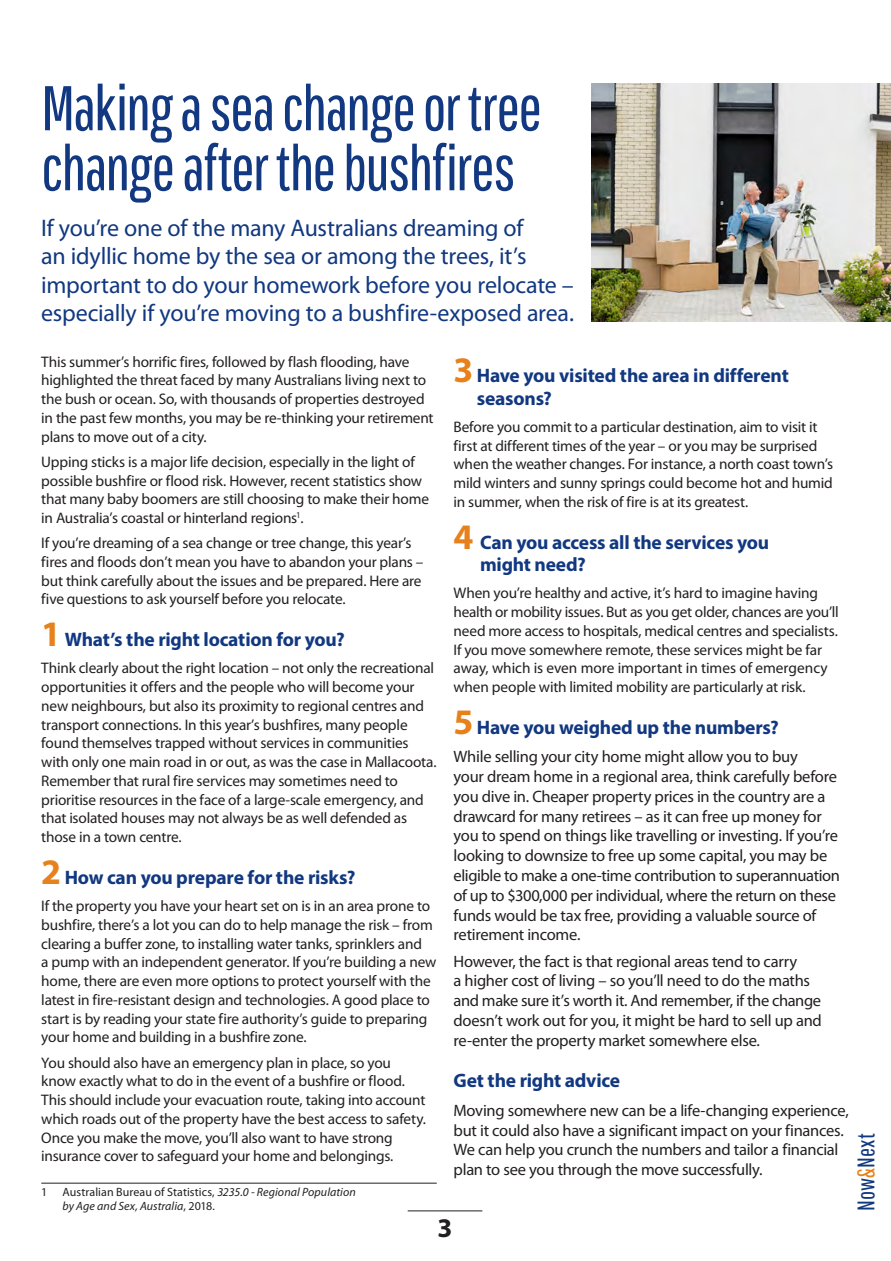
<style>
.page{position:relative;width:891px;height:1261px;background:#fff}
.page>*{position:absolute;margin:0;border:0;box-sizing:border-box;transform-origin:0 0}
.t1{font:63px/60px "Pathway Gothic One";letter-spacing:-.025em;color:#113880}
.t2{font:700 27px "Myriad Pro";color:#231f20}
.t3{font:24px/28.5px "Myriad Pro";letter-spacing:-.01em;color:#113880}
.t4{font:24px "Pathway Gothic One";color:#113880}
.t5{font:700 19.5px/22.5px "Myriad Pro";letter-spacing:-.01em;color:#113880}
.t6{font:16.5px/19.8px "Myriad Pro";letter-spacing:-.02em;color:#231f20}
.t7{font:15.3px/18.8px "Myriad Pro";letter-spacing:-.015em;color:#231f20}
.t8{font:italic 12px/13.5px "Myriad Pro";letter-spacing:.005em;color:#231f20}
.t9{font:12px "Myriad Pro";color:#231f20}
.s1{font-size:36px;color:#e6811b}
.s2{font-style:normal}
.s3{color:#e6811b}
</style>
<div class="page">
<hr style="left:408px;top:1210px;width:74px;height:1px;background:#231f20">
<img style="left:591px;top:84px;width:300px;height:237px">
<hr style="left:41px;top:1182px;width:396px;height:1px;background:#231f20">
<h1 class="t1" style="left:41px;top:76px;width:503px">Making a sea change or tree change after the bushfires</h1>
<h3 class="t3" style="left:41px;top:213px;width:534px">If you’re one of the many Australians dreaming of<br>an idyllic home by the sea or among the trees, it’s important to do your homework before you relocate – especially if you’re moving to a bushfire-exposed area.</h3>
<p class="t5" style="left:477px;top:364px;width:313px;text-indent:-23px"><span class="s1">3</span> Have you visited the area in different seasons?</p>
<p class="t7" style="left:454px;top:417px;width:381px">Before you commit to a particular destination, aim to visit it first at different times of the year – or you may be surprised when the weather changes. For instance, a north coast town’s mild winters and sunny springs could become hot and humid in summer, when the risk of fire is at its greatest.</p>
<p class="t5" style="left:480px;top:530px;width:291px;text-indent:-27px"><span class="s1">4</span> Can you access all the services you might need?</p>
<p class="t7" style="left:454px;top:583px;width:387px">When you’re healthy and active, it’s hard to imagine having health or mobility issues. But as you get older, chances are you’ll need more access to hospitals, medical centres and specialists.<br>If you move somewhere remote, these services might be far away, which is even more important in times of emergency when people with limited mobility are particularly at risk.</p>
<p class="t5" style="left:454px;top:715px;width:327px"><span class="s1">5</span> Have you weighed up the numbers?</p>
<p class="t6" style="left:454px;top:746px;width:388px">While selling your city home might allow you to buy<br>your dream home in a regional area, think carefully before you dive in. Cheaper property prices in the country are a drawcard for many retirees – as it can free up money for you to spend on things like travelling or investing. If you’re looking to downsize to free up some capital, you may be eligible to make a one-time contribution to superannuation of up to $300,000 per individual, where the return on these funds would be tax free, providing a valuable source of retirement income.</p>
<p class="t6" style="left:454px;top:951px;width:370px">However, the fact is that regional areas tend to carry<br>a higher cost of living – so you’ll need to do the maths and make sure it’s worth it. And remember, if the change doesn’t work out for you, it might be hard to sell up and re-enter the property market somewhere else.</p>
<p class="t5" style="left:454px;top:1069px;width:168px">Get the right advice</p>
<p class="t6" style="left:454px;top:1100px;width:397px">Moving somewhere new can be a life-changing experience, but it could also have a significant impact on your finances.<br>We can help you crunch the numbers and tailor a financial plan to see you through the move successfully.</p>
<p class="t7" style="left:41px;top:352px;width:394px">This summer’s horrific fires, followed by flash flooding, have highlighted the threat faced by many Australians living next to the bush or ocean. So, with thousands of properties destroyed in the past few months, you may be re-thinking your retirement plans to move out of a city.</p>
<p class="t7" style="left:41px;top:452px;width:389px">Upping sticks is a major life decision, especially in the light of possible bushfire or flood risk. However, recent statistics show that many baby boomers are still choosing to make their home in Australia’s coastal or hinterland regions<sup>1</sup>.</p>
<p class="t7" style="left:41px;top:533px;width:384px">If you’re dreaming of a sea change or tree change, this year’s fires and floods don’t mean you have to abandon your plans – but think carefully about the issues and be prepared. Here are five questions to ask yourself before you relocate.</p>
<p class="t5" style="left:41px;top:627px;width:305px"><span class="s1">1</span> What’s the right location for you?</p>
<p class="t7" style="left:41px;top:658px;width:397px">Think clearly about the right location – not only the recreational opportunities it offers and the people who will become your new neighbours, but also its proximity to regional centres and transport connections. In this year’s bushfires, many people found themselves trapped without services in communities with only one main road in or out, as was the case in Mallacoota.<br>Remember that rural fire services may sometimes need to prioritise resources in the face of a large-scale emergency, and that isolated houses may not always be as well defended as those in a town centre.</p>
<p class="t5" style="left:41px;top:865px;width:316px"><span class="s1">2</span> How can you prepare for the risks?</p>
<p class="t7" style="left:41px;top:896px;width:397px">If the property you have your heart set on is in an area prone to bushfire, there’s a lot you can do to help manage the risk – from clearing a buffer zone, to installing water tanks, sprinklers and<br>a pump with an independent generator. If you’re building a new home, there are even more options to protect yourself with the latest in fire-resistant design and technologies. A good place to start is by reading your state fire authority’s guide to preparing your home and building in a bushfire zone.</p>
<p class="t7" style="left:41px;top:1052px;width:386px">You should also have an emergency plan in place, so you know exactly what to do in the event of a bushfire or flood.<br>This should include your evacuation route, taking into account which roads out of the property have the best access to safety.<br>Once you make the move, you’ll also want to have strong insurance cover to safeguard your home and belongings.</p>
<p class="t9" style="left:41px;top:1185px;width:8px">1</p>
<p class="t8" style="left:63px;top:1185px;width:295px"><span class="s2">Australian Bureau of Statistics,</span> 3235.0 - Regional Population by Age and Sex, Australia<span class="s2">, 2018.</span></p>
<h2 class="t2" style="left:438px;top:1209px;width:16px">3</h2>
<h3 class="t4" style="left:852px;top:1210px;width:79px;rotate:-90deg">Now<span class="s3">&amp;</span>Next</h3>
</div>
